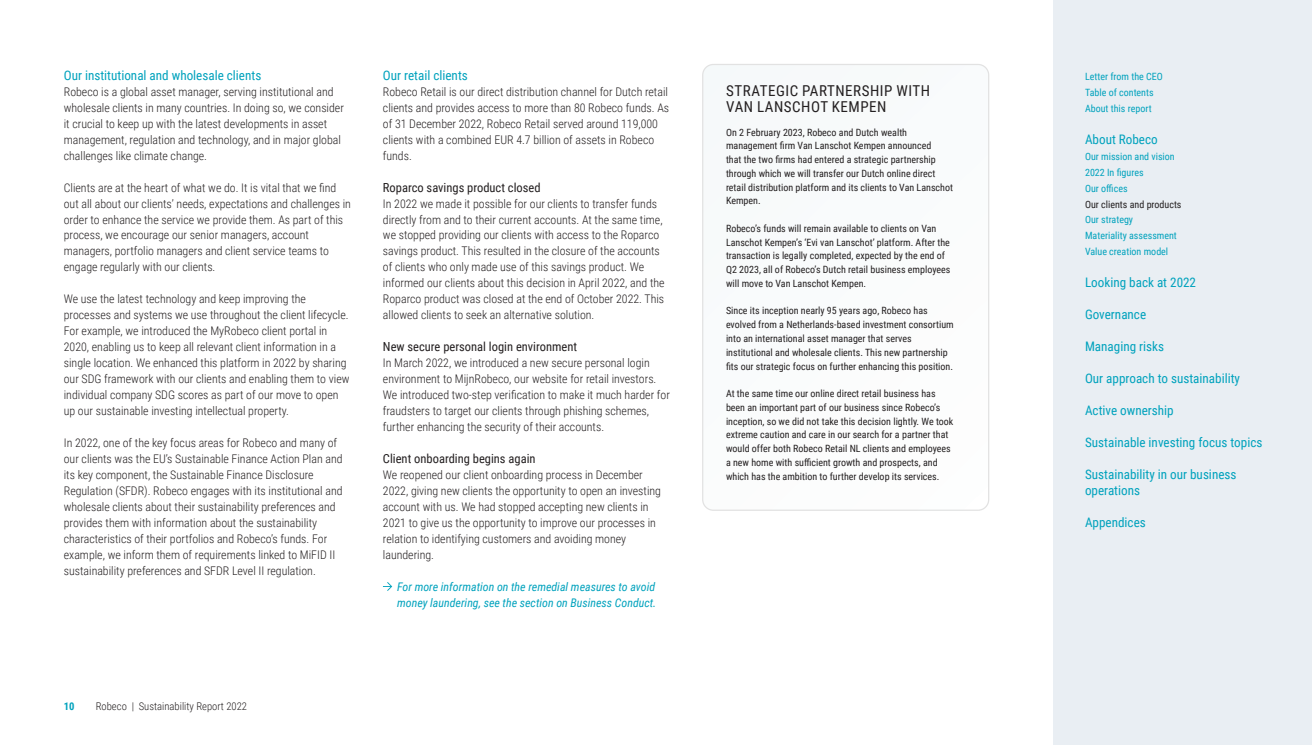
<style>
.page{position:relative;width:1312px;height:745px;background:#fff}
.page>*{position:absolute;margin:0;border:0;box-sizing:border-box;transform-origin:0 0}
.Leestekst{font:15px/16px "Roboto Condensed";letter-spacing:.035em;color:#231f20}
.Inleidende_tekst{font:13.12px/16px "Roboto Condensed";color:#00a2bd}
.Paragraafkop{font:13.12px "Roboto Condensed";color:#00a2bd}
.Subparagraafkop{font:12.5px "Roboto Condensed";color:#231f20}
.Leestekst-2{font:300 11.88px/16px "Roboto Condensed";color:#231f20}
.Leestekst-3{font:italic 11.88px/16px "Roboto Condensed";color:#00a2bd}
.t1{font:300 10.62px "Roboto Condensed";color:#231f20}
.t2{font:700 10.62px "Roboto Condensed";color:#00a2bd}
.Kadertekst{font:10px/13.8px "Roboto Condensed";color:#231f20}
.Inleidende_tekst-2{font:10px "Roboto Condensed";color:#00a2bd}
.Inleidende_tekst-3{font:10px "Roboto Condensed";color:#231f20}
</style>
<div class="page">
<div style="left:1052px;top:0;width:259px;height:744px;background:#e9eef3"></div>
<svg style="left:383px;top:582px;width:9px;height:8px"></svg>
<div style="left:702px;top:64px;width:286px;height:446px;background:#f9fbfc;border-radius:11px"></div>
<div style="left:702px;top:64px;width:287px;height:446px;border:1px solid #cfcfcf;border-radius:11px"></div>
<p class="Paragraafkop" style="left:64px;top:66px;width:199px">Our institutional and wholesale clients</p>
<p class="Leestekst-2" style="left:64px;top:83px;width:281px">Robeco is a global asset manager, serving institutional and wholesale clients in many countries. In doing so, we consider it crucial to keep up with the latest developments in asset management, regulation and technology, and in major global challenges like climate change.</p>
<p class="Leestekst-2" style="left:64px;top:179px;width:288px">Clients are at the heart of what we do. It is vital that we find out all about our clients’ needs, expectations and challenges in order to enhance the service we provide them. As part of this process, we encourage our senior managers, account managers, portfolio managers and client service teams to engage regularly with our clients.</p>
<p class="Leestekst-2" style="left:64px;top:290px;width:287px">We use the latest technology and keep improving the processes and systems we use throughout the client lifecycle.<br>For example, we introduced the MyRobeco client portal in 2020, enabling us to keep all relevant client information in a single location. We enhanced this platform in 2022 by sharing our SDG framework with our clients and enabling them to view individual company SDG scores as part of our move to open up our sustainable investing intellectual property.</p>
<p class="Leestekst-2" style="left:64px;top:434px;width:280px">In 2022, one of the key focus areas for Robeco and many of our clients was the EU’s Sustainable Finance Action Plan and its key component, the Sustainable Finance Disclosure Regulation (SFDR). Robeco engages with its institutional and wholesale clients about their sustainability preferences and provides them with information about the sustainability characteristics of their portfolios and Robeco’s funds. For example, we inform them of requirements linked to MiFID II sustainability preferences and SFDR Level II regulation.</p>
<p class="Paragraafkop" style="left:383px;top:66px;width:86px">Our retail clients</p>
<p class="Leestekst-2" style="left:383px;top:83px;width:287px">Robeco Retail is our direct distribution channel for Dutch retail clients and provides access to more than 80 Robeco funds. As of 31 December 2022, Robeco Retail served around 119,000 clients with a combined EUR 4.7 billion of assets in Robeco funds.</p>
<p class="Subparagraafkop" style="left:383px;top:178px;width:159px">Roparco savings product closed</p>
<p class="Leestekst-2" style="left:383px;top:195px;width:283px">In 2022 we made it possible for our clients to transfer funds directly from and to their current accounts. At the same time, we stopped providing our clients with access to the Roparco savings product. This resulted in the closure of the accounts of clients who only made use of this savings product. We informed our clients about this decision in April 2022, and the Roparco product was closed at the end of October 2022. This allowed clients to seek an alternative solution.</p>
<p class="Subparagraafkop" style="left:383px;top:338px;width:196px">New secure personal login environment</p>
<p class="Leestekst-2" style="left:383px;top:354px;width:288px">In March 2022, we introduced a new secure personal login environment to MijnRobeco, our website for retail investors.<br>We introduced two-step verification to make it much harder for fraudsters to target our clients through phishing schemes, further enhancing the security of their accounts.</p>
<p class="Subparagraafkop" style="left:383px;top:449px;width:154px">Client onboarding begins again</p>
<p class="Leestekst-2" style="left:383px;top:466px;width:279px">We reopened our client onboarding process in December 2022, giving new clients the opportunity to open an investing account with us. We had stopped accepting new clients in 2021 to give us the opportunity to improve our processes in relation to identifying customers and avoiding money laundering.</p>
<p class="Leestekst-3" style="left:397px;top:578px;width:261px">For more information on the remedial measures to avoid money laundering, see the section on Business Conduct.</p>
<p class="t2" style="left:64px;top:698px;width:12px">10</p>
<p class="t1" style="left:96px;top:698px;width:153px">Robeco | Sustainability Report 2022</p>
<p class="Leestekst" style="left:726px;top:82px;width:205px">STRATEGIC PARTNERSHIP WITH<br>VAN LANSCHOT KEMPEN</p>
<p class="Kadertekst" style="left:725px;top:125px;width:228px">On 2 February 2023, Robeco and Dutch wealth management firm Van Lanschot Kempen announced<br>that the two firms had entered a strategic partnership through which we will transfer our Dutch online direct retail distribution platform and its clients to Van Lanschot Kempen.</p>
<p class="Kadertekst" style="left:725px;top:221px;width:226px">Robeco’s funds will remain available to clients on Van Lanschot Kempen’s ‘Evi van Lanschot’ platform. After the transaction is legally completed, expected by the end of Q2 2023, all of Robeco’s Dutch retail business employees will move to Van Lanschot Kempen.</p>
<p class="Kadertekst" style="left:725px;top:303px;width:229px">Since its inception nearly 95 years ago, Robeco has evolved from a Netherlands-based investment consortium into an international asset manager that serves institutional and wholesale clients. This new partnership fits our strategic focus on further enhancing this position.</p>
<p class="Kadertekst" style="left:725px;top:386px;width:229px">At the same time our online direct retail business has been an important part of our business since Robeco’s inception, so we did not take this decision lightly. We took extreme caution and care in our search for a partner that would offer both Robeco Retail NL clients and employees a new home with sufficient growth and prospects, and which has the ambition to further develop its services.</p>
<p class="Inleidende_tekst-2" style="left:1084px;top:69px;width:79px">Letter from the CEO</p>
<p class="Inleidende_tekst-2" style="left:1084px;top:85px;width:70px">Table of contents</p>
<p class="Inleidende_tekst-2" style="left:1084px;top:101px;width:68px">About this report</p>
<p class="Inleidende_tekst" style="left:1084px;top:130px;width:74px">About Robeco</p>
<p class="Inleidende_tekst-2" style="left:1084px;top:149px;width:91px">Our mission and vision</p>
<p class="Inleidende_tekst-2" style="left:1084px;top:165px;width:60px">2022 In figures</p>
<p class="Inleidende_tekst-2" style="left:1084px;top:181px;width:44px">Our offices</p>
<p class="Inleidende_tekst-3" style="left:1084px;top:197px;width:98px">Our clients and products</p>
<p class="Inleidende_tekst-2" style="left:1084px;top:213px;width:50px">Our strategy</p>
<p class="Inleidende_tekst-2" style="left:1084px;top:229px;width:93px">Materiality assessment</p>
<p class="Inleidende_tekst-2" style="left:1084px;top:245px;width:85px">Value creation model</p>
<p class="Inleidende_tekst" style="left:1084px;top:274px;width:113px">Looking back at 2022</p>
<p class="Inleidende_tekst" style="left:1084px;top:306px;width:63px">Governance</p>
<p class="Inleidende_tekst" style="left:1084px;top:338px;width:81px">Managing risks</p>
<p class="Inleidende_tekst" style="left:1084px;top:370px;width:156px">Our approach to sustainability</p>
<p class="Inleidende_tekst" style="left:1084px;top:401px;width:90px">Active ownership</p>
<p class="Inleidende_tekst" style="left:1084px;top:433px;width:179px">Sustainable investing focus topics</p>
<p class="Inleidende_tekst" style="left:1084px;top:465px;width:153px">Sustainability in our business operations</p>
<p class="Inleidende_tekst" style="left:1084px;top:513px;width:62px">Appendices</p>
</div>
